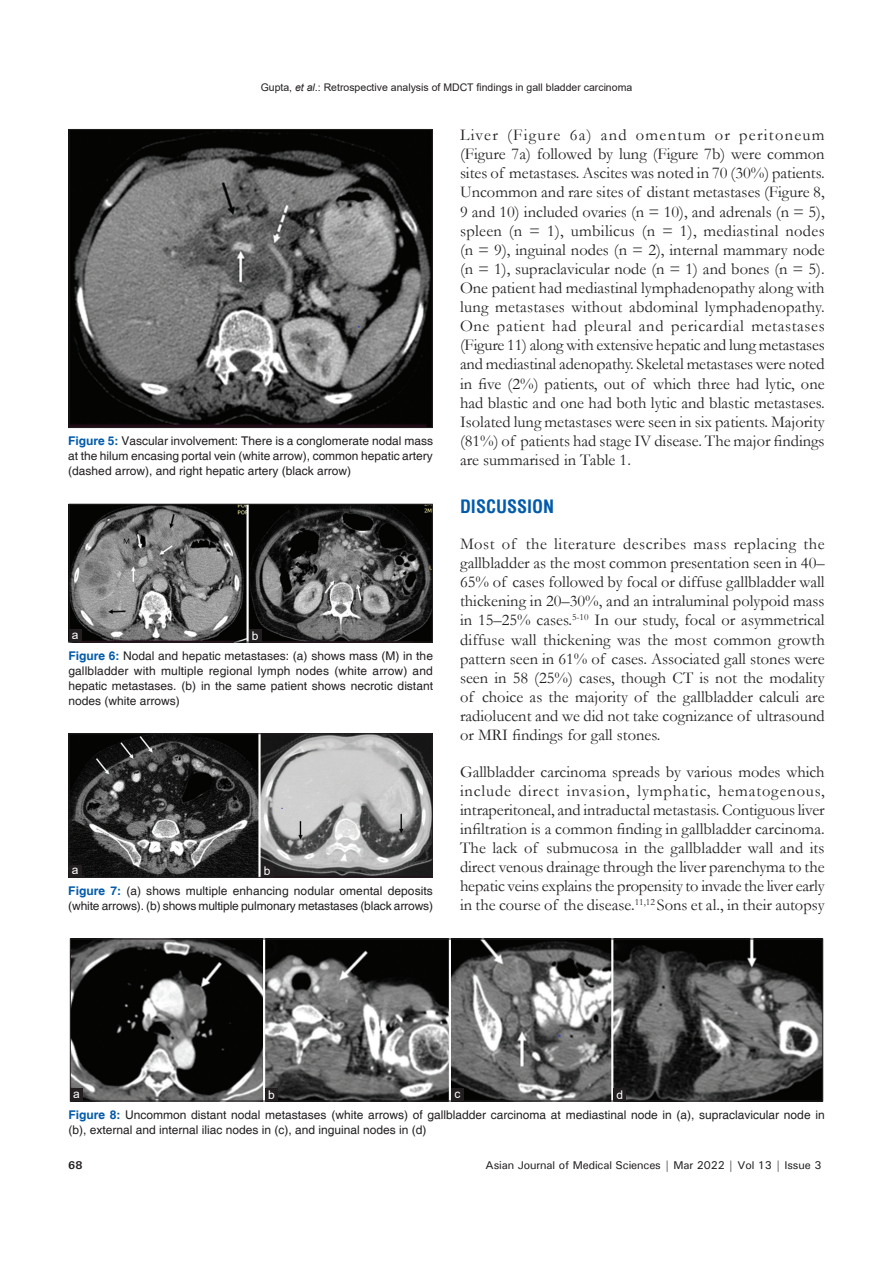
<style>
.page{position:relative;width:893px;height:1263px;background:#fff}
.page>*{position:absolute;margin:0;border:0;box-sizing:border-box;transform-origin:0 0}
.t1{font:700 condensed 18px "Helvetica";color:#015aaa}
.TX{font:16.5px/19px "Garamond";color:#231f20;text-align:justify}
.FGC{font:12px/15px "Helvetica";color:#231f20;text-align:justify}
.LABEL{font:12px "Arial";color:#fff}
.t2{font:500 11.25px "Univers";letter-spacing:-.01em;color:#231f20}
.t3{font:700 11.25px "Univers";color:#231f20}
.t4{font:10.5px "Arial";color:#231f20}
.s1{font-style:italic}
.s2{font-weight:700;color:#015aaa}
</style>
<div class="page">
<img style="left:71px;top:131px;width:359px;height:295px">
<div style="left:69px;top:129px;width:363px;height:299px;border:1px solid #231f20"></div>
<img style="left:72px;top:941px;width:749px;height:158px">
<div style="left:70px;top:939px;width:753px;height:162px;border:1px solid #231f20"></div>
<div style="left:613px;top:1088px;width:13px;height:13px;background:#231f20"></div>
<div style="left:451px;top:1088px;width:13px;height:13px;background:#231f20"></div>
<div style="left:265px;top:1088px;width:13px;height:13px;background:#231f20"></div>
<div style="left:70px;top:1088px;width:13px;height:13px;background:#231f20"></div>
<img style="left:71px;top:735px;width:359px;height:140px">
<div style="left:69px;top:733px;width:363px;height:144px;border:1px solid #231f20"></div>
<div style="left:261px;top:865px;width:13px;height:12px;background:#231f20"></div>
<div style="left:69px;top:865px;width:13px;height:12px;background:#231f20"></div>
<img style="left:71px;top:506px;width:359px;height:134px">
<div style="left:69px;top:504px;width:363px;height:138px;border:1px solid #231f20"></div>
<div style="left:249px;top:629px;width:13px;height:13px;background:#231f20"></div>
<div style="left:69px;top:629px;width:13px;height:13px;background:#231f20"></div>
<p class="t4" style="left:261px;top:80px;width:373px">Gupta, <span class="s1">et al</span>.: Retrospective analysis of MDCT findings in gall bladder carcinoma</p>
<p class="FGC" style="left:68px;top:434px;width:366px"><span class="s2">Figure 5:</span> Vascular involvement: There is a conglomerate nodal mass at the hilum encasing portal vein (white arrow), common hepatic artery (dashed arrow), and right hepatic artery (black arrow)</p>
<p class="LABEL" style="left:72px;top:627px;width:8px">a</p>
<p class="LABEL" style="left:252px;top:628px;width:8px">b</p>
<p class="FGC" style="left:68px;top:649px;width:366px"><span class="s2">Figure 6:</span> Nodal and hepatic metastases: (a) shows mass (M) in the gallbladder with multiple regional lymph nodes (white arrow) and hepatic metastases. (b) in the same patient shows necrotic distant nodes (white arrows)</p>
<p class="LABEL" style="left:72px;top:862px;width:8px">a</p>
<p class="LABEL" style="left:264px;top:863px;width:8px">b</p>
<p class="FGC" style="left:68px;top:884px;width:366px"><span class="s2">Figure 7:</span> (a) shows multiple enhancing nodular omental deposits (white arrows). (b) shows multiple pulmonary metastases (black arrows)</p>
<p class="TX" style="left:460px;top:125px;width:366px">Liver (Figure 6a) and omentum or peritoneum (Figure 7a) followed by lung (Figure 7b) were common sites of metastases. Ascites was noted in 70 (30%) patients.<br>Uncommon and rare sites of distant metastases (Figure 8, 9 and 10) included ovaries (n = 10), and adrenals (n = 5), spleen (n = 1), umbilicus (n = 1), mediastinal nodes (n = 9), inguinal nodes (n = 2), internal mammary node (n = 1), supraclavicular node (n = 1) and bones (n = 5).<br>One patient had mediastinal lymphadenopathy along with lung metastases without abdominal lymphadenopathy.<br>One patient had pleural and pericardial metastases (Figure 11) along with extensive hepatic and lung metastases and mediastinal adenopathy. Skeletal metastases were noted in five (2%) patients, out of which three had lytic, one had blastic and one had both lytic and blastic metastases.<br>Isolated lung metastases were seen in six patients. Majority (81%) of patients had stage IV disease. The major findings are summarised in Table 1.</p>
<h1 class="t1" style="left:460px;top:494px;width:96px">DISCUSSION</h1>
<p class="TX" style="left:460px;top:534px;width:366px">Most of the literature describes mass replacing the gallbladder as the most common presentation seen in 40– 65% of cases followed by focal or diffuse gallbladder wall thickening in 20–30%, and an intraluminal polypoid mass in 15–25% cases.<sup>5-10</sup> In our study, focal or asymmetrical diffuse wall thickening was the most common growth pattern seen in 61% of cases. Associated gall stones were seen in 58 (25%) cases, though CT is not the modality of choice as the majority of the gallbladder calculi are radiolucent and we did not take cognizance of ultrasound or MRI findings for gall stones.</p>
<p class="TX" style="left:460px;top:761px;width:366px">Gallbladder carcinoma spreads by various modes which include direct invasion, lymphatic, hematogenous, intraperitoneal, and intraductal metastasis. Contiguous liver infiltration is a common finding in gallbladder carcinoma.<br>The lack of submucosa in the gallbladder wall and its direct venous drainage through the liver parenchyma to the hepatic veins explains the propensity to invade the liver early in the course of the disease.<sup>11,12</sup> Sons et al., in their autopsy</p>
<p class="LABEL" style="left:73px;top:1085px;width:8px">a</p>
<p class="LABEL" style="left:268px;top:1086px;width:8px">b</p>
<p class="LABEL" style="left:454px;top:1085px;width:7px">c</p>
<p class="LABEL" style="left:616px;top:1086px;width:8px">d</p>
<p class="FGC" style="left:68px;top:1108px;width:758px"><span class="s2">Figure 8:</span> Uncommon distant nodal metastases (white arrows) of gallbladder carcinoma at mediastinal node in (a), supraclavicular node in (b), external and internal iliac nodes in (c), and inguinal nodes in (d)</p>
<p class="t3" style="left:68px;top:1157px;width:16px">68</p>
<p class="t2" style="left:486px;top:1157px;width:337px">Asian Journal of Medical Sciences | Mar 2022 | Vol 13 | Issue 3</p>
</div>
